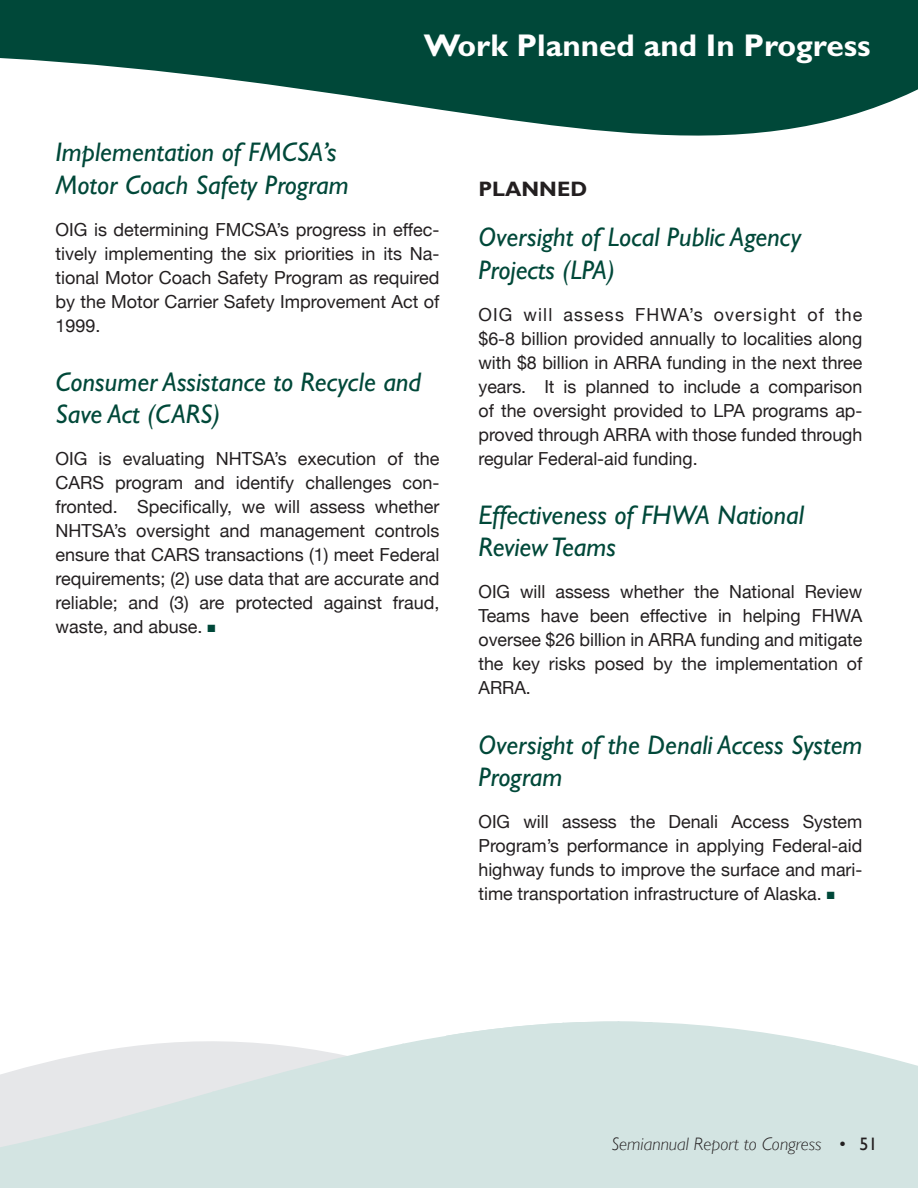
<style>
.page{position:relative;width:918px;height:1188px;background:#fff}
.page>*{position:absolute;margin:0;border:0;box-sizing:border-box;transform-origin:0 0}
.t1{font:700 31.5px "Gill Sans Std";color:#fff}
.t2{font:italic 27px/32.4px "Gill Sans Std";color:#004839}
.t3{font:700 21px "Gill Sans Std";color:#231f20}
.t4{font:18px/24px "Helvetica Neue";color:#231f20;text-align:justify}
.t5{font:italic 300 18px "Gill Sans";color:#231f20}
.s1{color:#004839}
.s2{font-weight:400;font-style:normal}
</style>
<div class="page">
<svg style="left:0;top:0;width:918px;height:136px;fill:#004839"></svg>
<div style="left:837px;top:1046px;width:81px;height:142px;background:#d3e4e2"></div>
<div style="left:655px;top:1022px;width:182px;height:166px;background:#d3e4e2"></div>
<svg style="left:0;top:1021px;width:655px;height:167px;background:#dbe7e6"></svg>
<p class="t1" style="left:424px;top:27px;width:448px">Work Planned and In Progress</p>
<p class="t2" style="left:56px;top:136px;width:295px">Implementation of FMCSA’s<br>Motor Coach Safety Program</p>
<p class="t4" style="left:56px;top:217px;width:386px">OIG is determining FMCSA’s progress in effec&shy;tively implementing the six priorities in its Na&shy;tional Motor Coach Safety Program as required by the Motor Carrier Safety Improvement Act of 1999.</p>
<p class="t2" style="left:56px;top:366px;width:367px">Consumer Assistance to Recycle and<br>Save Act (CARS)</p>
<p class="t4" style="left:56px;top:447px;width:386px">OIG is evaluating NHTSA’s execution of the CARS program and identify challenges con&shy;fronted. Specifically, we will assess whether</p>
<p class="t4" style="left:56px;top:519px;width:386px">NHTSA’s oversight and management controls ensure that CARS transactions (1) meet Federal requirements; (2) use data that are accurate and</p>
<p class="t4" style="left:56px;top:591px;width:385px">reliable; and (3) are protected against fraud,</p>
<p class="t4" style="left:56px;top:615px;width:162px">waste, and abuse. <span class="s1">■</span></p>
<h3 class="t3" style="left:478px;top:176px;width:110px">PLANNED</h3>
<p class="t2" style="left:478px;top:221px;width:324px">Oversight of Local Public Agency<br>Projects (LPA)</p>
<p class="t4" style="left:478px;top:302px;width:386px">OIG will assess FHWA’s oversight of the $6-8 billion provided annually to localities along with $8 billion in ARRA funding in the next three years. It is planned to include a comparison</p>
<p class="t4" style="left:478px;top:398px;width:386px">of the oversight provided to LPA programs ap&shy;proved through ARRA with those funded through regular Federal-aid funding.</p>
<p class="t2" style="left:478px;top:499px;width:327px">Effectiveness of FHWA National<br>Review Teams</p>
<p class="t4" style="left:478px;top:580px;width:385px">OIG will assess whether the National Review Teams have been effective in helping FHWA oversee $26 billion in ARRA funding and mitigate the key risks posed by the implementation of</p>
<p class="t4" style="left:478px;top:676px;width:54px">ARRA.</p>
<p class="t2" style="left:478px;top:729px;width:386px">Oversight of the Denali Access System<br>Program</p>
<p class="t4" style="left:478px;top:810px;width:386px">OIG will assess the Denali Access System Program’s performance in applying Federal-aid highway funds to improve the surface and mari&shy;time transportation infrastructure of Alaska. <span class="s1">■</span></p>
<p class="t5" style="left:612px;top:1133px;width:267px">Semiannual Report to Congress <span class="s2">• 51</span></p>
</div>
